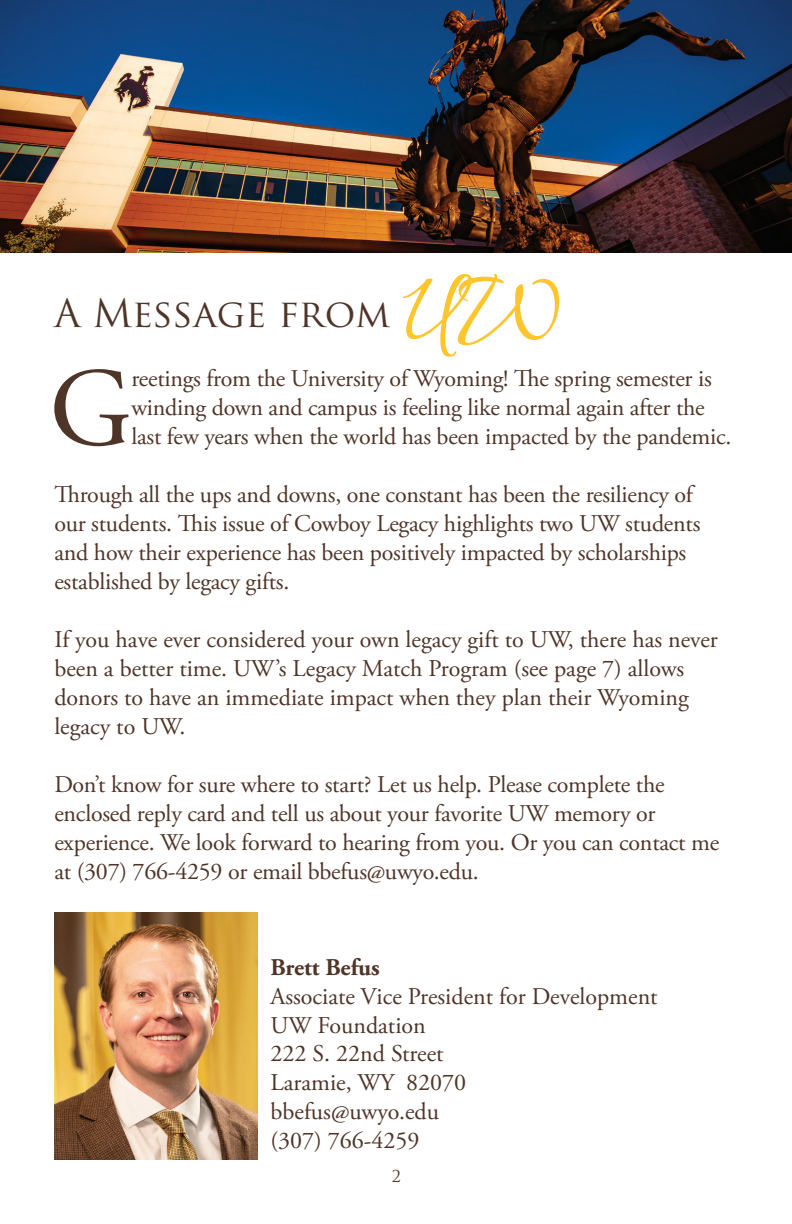
<style>
.page{position:relative;width:792px;height:1224px;background:#fff}
.page>*{position:absolute;margin:0;border:0;box-sizing:border-box;transform-origin:0 0}
.t1{font:111.4px "Adobe Garamond Pro";color:#4f3428}
.t2{font:104px "Allura";color:#fec52c}
.t3{font:38px "Trajan Pro";color:#4f3428}
.t4{font:24px/29px "Adobe Garamond Pro";letter-spacing:-.01em;color:#4f3428}
.t5{font:700 24px "Adobe Garamond Pro";color:#4f3428}
.t6{font:16px "Trajan Pro";color:#4f3428}
</style>
<div class="page">
<img style="left:54px;top:913px;width:203px;height:246px">
<img style="left:0;top:0;width:792px;height:253px">
<h3 class="t3" style="left:54px;top:289px;width:338px">A Message from</h3>
<h2 class="t2" style="left:402px;top:253px;width:161px">UW</h2>
<h1 class="t1" style="left:49px;top:342px;width:85px">G</h1>
<p class="t4" style="left:131px;top:365px;width:601px">reetings from the University of Wyoming! The spring semester is winding down and campus is feeling like normal again after the last few years when the world has been impacted by the pandemic.</p>
<p class="t4" style="left:54px;top:481px;width:648px">Through all the ups and downs, one constant has been the resiliency of our students. This issue of Cowboy Legacy highlights two UW students and how their experience has been positively impacted by scholarships established by legacy gifts.</p>
<p class="t4" style="left:54px;top:626px;width:665px">If you have ever considered your own legacy gift to UW, there has never been a better time. UW’s Legacy Match Program (see page 7) allows donors to have an immediate impact when they plan their Wyoming legacy to UW.</p>
<p class="t4" style="left:54px;top:771px;width:666px">Don’t know for sure where to start? Let us help. Please complete the enclosed reply card and tell us about your favorite UW memory or experience. We look forward to hearing from you. Or you can contact me at (307) 766-4259 or email bbefus@uwyo.edu.</p>
<p class="t5" style="left:271px;top:953px;width:111px">Brett Befus</p>
<p class="t4" style="left:271px;top:983px;width:389px">Associate Vice President for Development<br>UW Foundation<br>222 S. 22nd Street<br>Laramie, WY 82070<br>bbefus@uwyo.edu<br>(307) 766-4259</p>
<p class="t6" style="left:392px;top:1166px;width:11px">2</p>
</div>
